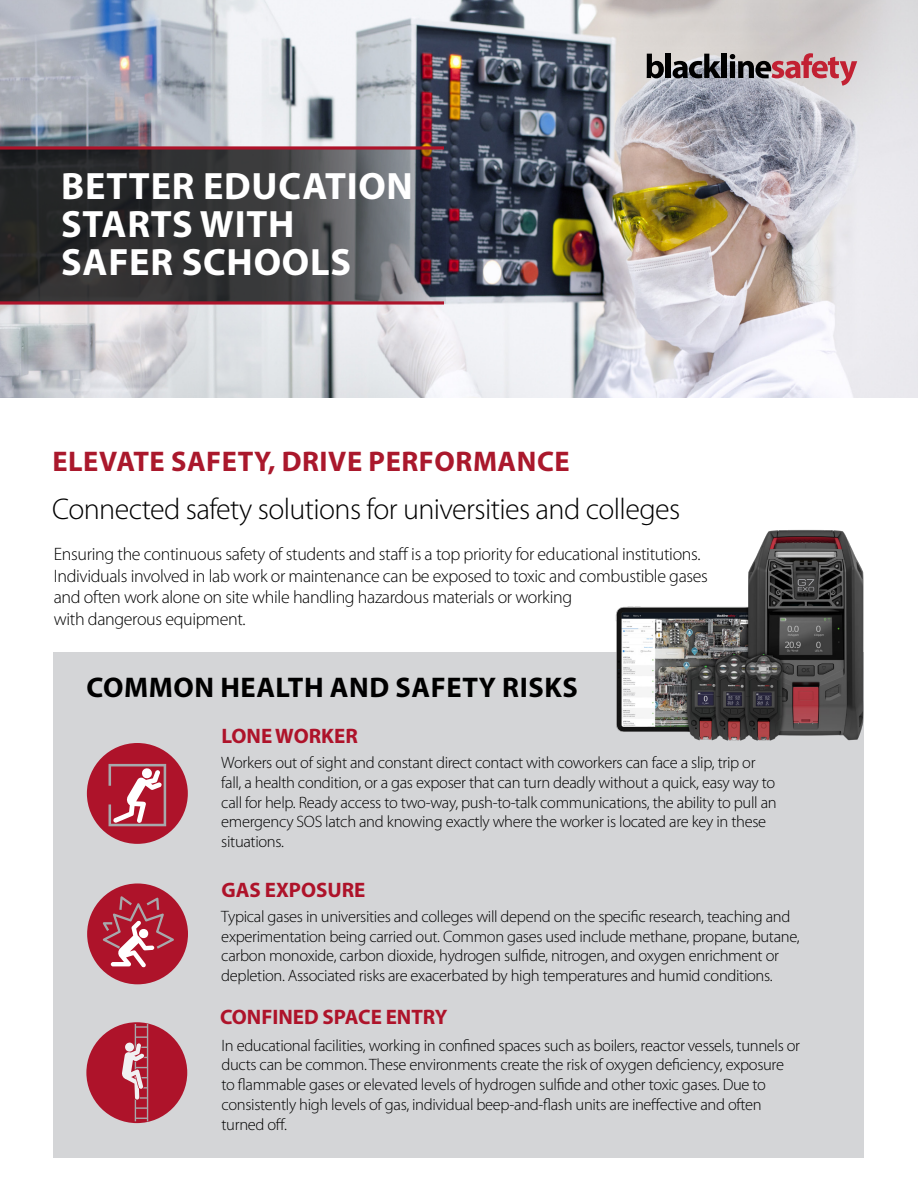
<style>
.page{position:relative;width:918px;height:1188px;background:#fff}
.page>*{position:absolute;margin:0;border:0;box-sizing:border-box;transform-origin:0 0}
.t1{font:700 38.25px/38.2px "Myriad Pro";letter-spacing:.02em;color:#fff}
.t2{font:300 30px "Myriad Pro";letter-spacing:-.02em;color:#000}
.t3{font:700 28.5px "Myriad Pro";letter-spacing:.02em;color:#aa182c}
.t4{font:700 28.5px "Myriad Pro";letter-spacing:.02em;color:#000}
.t5{font:700 21px "Myriad Pro";color:#ae132a}
.t6{font:300 18px/21.6px "Myriad Pro";letter-spacing:-.02em;color:#000}
.t7{font:300 16.5px/19.8px "Myriad Pro";letter-spacing:-.02em;color:#000}
</style>
<div class="page">
<img style="left:0;top:0;width:918px;height:397px">
<svg style="left:647px;top:54px;width:17px;height:24px"></svg>
<div style="left:665px;top:54px;width:6px;height:24px;background:#000"></div>
<svg style="left:673px;top:54px;width:48px;height:24px"></svg>
<div style="left:722px;top:54px;width:5px;height:24px;background:#000"></div>
<svg style="left:730px;top:53px;width:127px;height:33px;background:#b48c92"></svg>
<svg style="left:0;top:148px;width:446px;height:155px;background:#3f3f42"></svg>
<svg style="left:0;top:301px;width:444px;height:4px;background:#aa2f41"></svg>
<svg style="left:0;top:146px;width:444px;height:4px;background:#a12639"></svg>
<div style="left:54px;top:652px;width:810px;height:506px;background:#d4d5d7"></div>
<div style="left:86px;top:1022px;width:101px;height:101px;background:#ae132a;border-radius:50%"></div>
<svg style="left:122px;top:1024px;width:26px;height:97px"></svg>
<div style="left:87px;top:743px;width:101px;height:101px;background:#ae132a;border-radius:50%"></div>
<svg style="left:109px;top:764px;width:57px;height:62px"></svg>
<div style="left:87px;top:883px;width:101px;height:101px;background:#ae132a;border-radius:50%"></div>
<svg style="left:103px;top:896px;width:71px;height:72px"></svg>
<img style="left:615px;top:529px;width:249px;height:212px">
<h1 class="t1" style="left:61px;top:165px;width:353px">BETTER EDUCATION<br>STARTS WITH<br>SAFER SCHOOLS</h1>
<h3 class="t3" style="left:52px;top:443px;width:519px">ELEVATE SAFETY, DRIVE PERFORMANCE</h3>
<h2 class="t2" style="left:52px;top:491px;width:630px">Connected safety solutions for universities and colleges</h2>
<p class="t6" style="left:54px;top:543px;width:656px">Ensuring the continuous safety of students and staff is a top priority for educational institutions.<br>Individuals involved in lab work or maintenance can be exposed to toxic and combustible gases and often work alone on site while handling hazardous materials or working<br>with dangerous equipment.</p>
<h3 class="t4" style="left:86px;top:669px;width:493px">COMMON HEALTH AND SAFETY RISKS</h3>
<p class="t5" style="left:222px;top:722px;width:138px">LONE WORKER</p>
<p class="t7" style="left:221px;top:753px;width:557px">Workers out of sight and constant direct contact with coworkers can face a slip, trip or fall, a health condition, or a gas exposer that can turn deadly without a quick, easy way to call for help. Ready access to two-way, push-to-talk communications, the ability to pull an emergency SOS latch and knowing exactly where the worker is located are key in these situations.</p>
<p class="t5" style="left:222px;top:876px;width:145px">GAS EXPOSURE</p>
<p class="t7" style="left:221px;top:906px;width:580px">Typical gases in universities and colleges will depend on the specific research, teaching and experimentation being carried out. Common gases used include methane, propane, butane, carbon monoxide, carbon dioxide, hydrogen sulfide, nitrogen, and oxygen enrichment or depletion. Associated risks are exacerbated by high temperatures and humid conditions.</p>
<p class="t5" style="left:220px;top:1003px;width:229px">CONFINED SPACE ENTRY</p>
<p class="t7" style="left:221px;top:1035px;width:580px">In educational facilities, working in confined spaces such as boilers, reactor vessels, tunnels or ducts can be common. These environments create the risk of oxygen deficiency, exposure to flammable gases or elevated levels of hydrogen sulfide and other toxic gases. Due to consistently high levels of gas, individual beep-and-flash units are ineffective and often turned off.</p>
</div>
